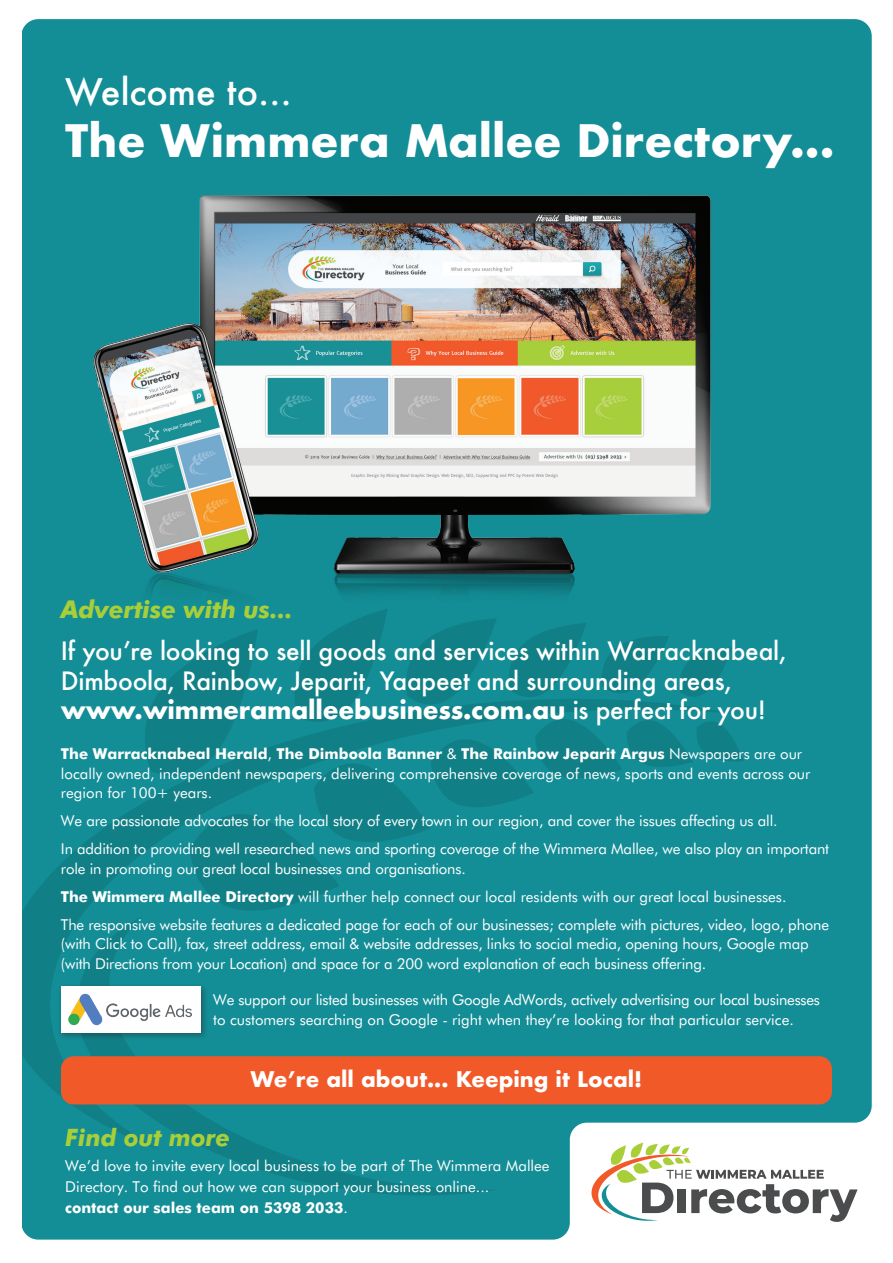
<style>
.page{position:relative;width:893px;height:1263px;background:#fff}
.page>*{position:absolute;margin:0;border:0;box-sizing:border-box;transform-origin:0 0}
.t1{font:700 43.5px "Futura";color:#fff}
.t2{font:500 35.7px "Futura";color:#fff}
.t3{font:500 24.6px/29.5px "Futura";letter-spacing:-.01em;color:#fff}
.t4{font:italic 700 24.6px "Futura BT";color:#a9cf38}
.t5{font:italic 700 24px "Futura BT";color:#a9cf38}
.t6{font:700 21px "Futura";color:#fff}
.t7{font:15px/19.5px "Futura BT";letter-spacing:-.01em;color:#fff}
.s1{font-weight:700}
</style>
<div class="page">
<div style="left:22px;top:19px;width:850px;height:1220px;background:#138d96"></div>
<svg style="left:66px;top:1149px;width:433px;height:49px;background:#128a93"></svg>
<svg style="left:132px;top:614px;width:612px;height:305px;background:#11878f"></svg>
<svg style="left:22px;top:695px;width:713px;height:454px;background:#158b93"></svg>
<div style="left:61px;top:1056px;width:771px;height:48px;background:#f15929;border-radius:13px"></div>
<div style="left:57px;top:983px;width:151px;height:58px;background:#231f20;opacity:.43"></div>
<div style="left:61px;top:986px;width:139px;height:47px;background:#fff"></div>
<img style="left:68px;top:993px;width:124px;height:33px">
<div style="left:73px;top:172px;width:684px;height:442px;background:#138d96"></div>
<img style="left:84px;top:172px;width:646px;height:442px">
<svg style="left:591px;top:1142px;width:267px;height:80px"></svg>
<h2 class="t2" style="left:65px;top:67px;width:228px">Welcome to…</h2>
<h1 class="t1" style="left:65px;top:109px;width:771px">The Wimmera Mallee Directory...</h1>
<h3 class="t4" style="left:61px;top:594px;width:233px">Advertise with us...</h3>
<h3 class="t3" style="left:61px;top:636px;width:727px">If you’re looking to sell goods and services within Warracknabeal,<br>Dimboola, Rainbow, Jeparit, Yaapeet and surrounding areas, <span class="s1">www.wimmeramalleebusiness.com.au</span> is perfect for you!</h3>
<p class="t7" style="left:61px;top:744px;width:751px"><span class="s1">The Warracknabeal Herald</span>, <span class="s1">The Dimboola Banner</span> &amp; <span class="s1">The Rainbow Jeparit Argus</span> Newspapers are our locally owned, independent newspapers, delivering comprehensive coverage of news, sports and events across our region for 100+ years.</p>
<p class="t7" style="left:61px;top:807px;width:770px;line-height:28px">We are passionate advocates for the local story of every town in our region, and cover the issues affecting us all.<br>In addition to providing well researched news and sporting coverage of the Wimmera Mallee, we also play an important</p>
<p class="t7" style="left:61px;top:854px;width:770px;line-height:28px">role in promoting our great local businesses and organisations.<br><span class="s1">The Wimmera Mallee Directory</span> will further help connect our local residents with our great local businesses.<br>The responsive website features a dedicated page for each of our businesses; complete with pictures, video, logo, phone</p>
<p class="t7" style="left:61px;top:934px;width:749px">(with Click to Call), fax, street address, email &amp; website addresses, links to social media, opening hours, Google map (with Directions from your Location) and space for a 200 word explanation of each business offering.</p>
<p class="t7" style="left:213px;top:990px;width:608px">We support our listed businesses with Google AdWords, actively advertising our local businesses to customers searching on Google - right when they’re looking for that particular service.</p>
<h3 class="t6" style="left:251px;top:1064px;width:393px">We’re all about... Keeping it Local!</h3>
<h3 class="t5" style="left:65px;top:1123px;width:166px">Find out more</h3>
<p class="t7" style="left:65px;top:1155px;width:486px;line-height:21px">We’d love to invite every local business to be part of The Wimmera Mallee<br>Directory. To find out how we can support your business online...<br><span class="s1">contact our sales team on 5398 2033</span>.</p>
</div>
